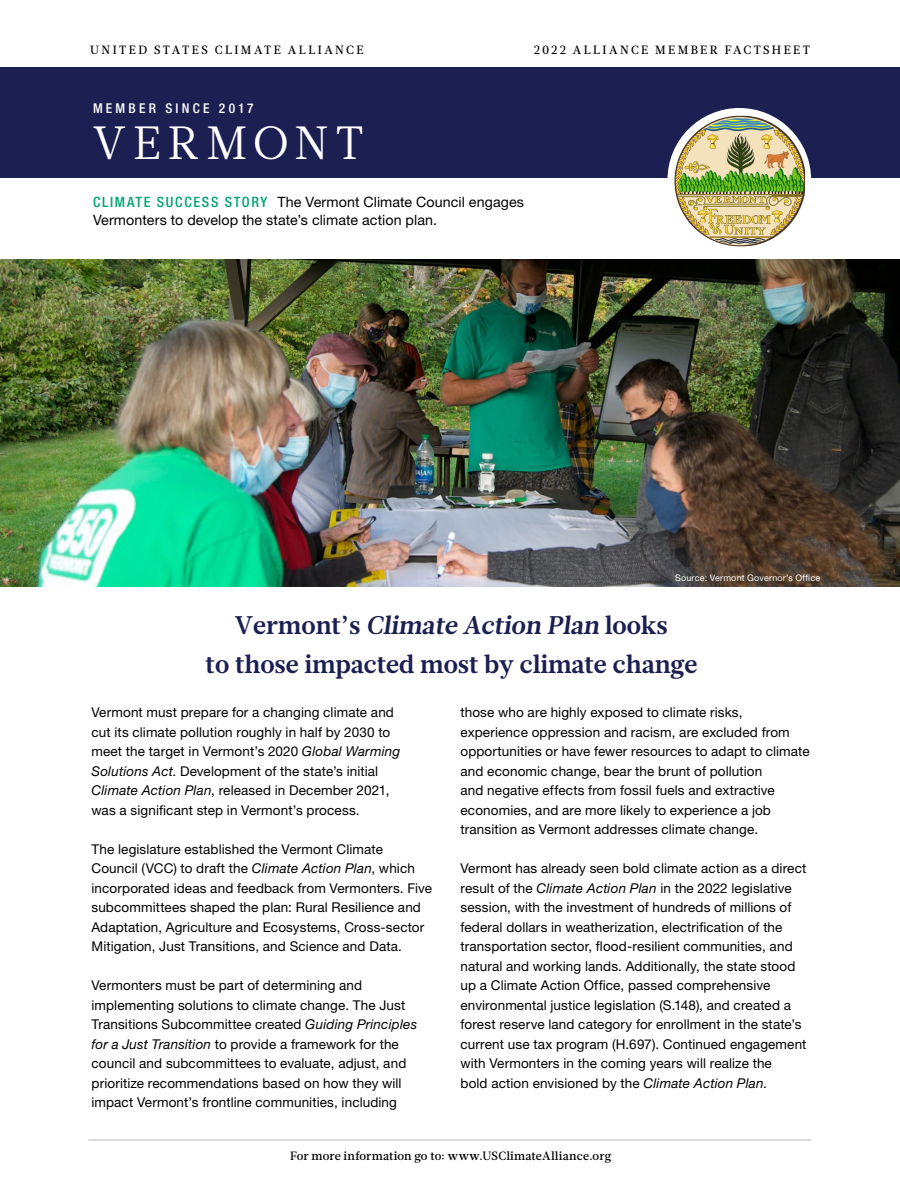
<style>
.page{position:relative;width:900px;height:1200px;background:#fff}
.page>*{position:absolute;margin:0;border:0;box-sizing:border-box;transform-origin:0 0}
.USCA_2022_State_Fact{font:46.5px "Glosa Text";letter-spacing:.15em;color:#fff}
.USCA_H1_State_Factsh{font:700 25.5px/39px "Glosa Text";color:#1b1f51;text-align:center}
.USCA_2022_State_Fact-2{font:14.25px/18px "Helvetica Neue LT Std";letter-spacing:.005em;color:#000}
.USCA_Body_2022{font:13.5px/19.5px "Helvetica Neue LT Std";letter-spacing:.01em;color:#000}
.USCA_2022_State_Fact-3{font:500 condensed 13.5px "Helvetica Neue LT Std";letter-spacing:.24em;color:#fff}
.t1{font:500 12px "Glosa Text";letter-spacing:.01em;color:#000}
.t2{font:500 12px "Glosa Text";letter-spacing:.2em;color:#000}
.t3{font:500 12px "Glosa Text";letter-spacing:.195em;color:#000}
.USCA_Source_Info_and{font:9px "Helvetica Neue LT Std";letter-spacing:.025em;color:#fff}
.s1{font-weight:500;font-stretch:condensed;color:#00a473}
.s2{font-style:italic}
</style>
<div class="page">
<hr style="left:88px;top:1140px;width:724px;height:1px;background:#b5b8ba">
<div style="left:0;top:68px;width:900px;height:110px;background:#1b1f51"></div>
<div style="left:668px;top:108px;width:143px;height:144px;background:#fff;border-radius:50%"></div>
<img style="left:675px;top:116px;width:130px;height:130px">
<img style="left:0;top:259px;width:900px;height:327px">
<p class="t2" style="left:90px;top:42px;width:275px">UNITED STATES CLIMATE ALLIANCE</p>
<p class="t3" style="left:534px;top:42px;width:278px">2022 ALLIANCE MEMBER FACTSHEET</p>
<p class="USCA_2022_State_Fact-3" style="left:93px;top:100px;width:162px">MEMBER SINCE 2017</p>
<p class="USCA_2022_State_Fact" style="left:93px;top:112px;width:272px">VERMONT</p>
<p class="USCA_2022_State_Fact-2" style="left:93px;top:193px;width:433px"><span class="s1">CLIMATE SUCCESS STORY</span> The Vermont Climate Council engages<br>Vermonters to develop the state’s climate action plan.</p>
<p class="USCA_Source_Info_and" style="left:675px;top:572px;width:147px">Source: Vermont Governor’s Office</p>
<p class="USCA_H1_State_Factsh" style="left:206px;top:606px;width:493px">V e r m o n t ’ s Climate Action Plan l o o k s<br>to those impacted most by climate change</p>
<p class="USCA_Body_2022" style="left:92px;top:702px;width:310px">Vermont must prepare for a changing climate and cut its climate pollution roughly in half by 2030 to meet the target in Vermont’s 2020 <span class="s2">Global Warming Solutions Act</span>. Development of the state’s initial <span class="s2">Climate Action Plan</span>, released in December 2021, was a significant step in Vermont’s process.</p>
<p class="USCA_Body_2022" style="left:92px;top:839px;width:342px">The legislature established the Vermont Climate Council (VCC) to draft the <span class="s2">Climate Action Plan</span>, which incorporated ideas and feedback from Vermonters. Five subcommittees shaped the plan: Rural Resilience and Adaptation, Agriculture and Ecosystems, Cross-sector Mitigation, Just Transitions, and Science and Data.</p>
<p class="USCA_Body_2022" style="left:92px;top:975px;width:327px">Vermonters must be part of determining and implementing solutions to climate change. The Just Transitions Subcommittee created <span class="s2">Guiding Principles for a Just Transition</span> to provide a framework for the council and subcommittees to evaluate, adjust, and prioritize recommendations based on how they will impact Vermont’s frontline communities, including</p>
<p class="USCA_Body_2022" style="left:460px;top:702px;width:351px">those who are highly exposed to climate risks, experience oppression and racism, are excluded from opportunities or have fewer resources to adapt to climate and economic change, bear the brunt of pollution<br>and negative effects from fossil fuels and extractive economies, and are more likely to experience a job transition as Vermont addresses climate change.</p>
<p class="USCA_Body_2022" style="left:460px;top:858px;width:348px">Vermont has already seen bold climate action as a direct result of the <span class="s2">Climate Action Plan</span> in the 2022 legislative session, with the investment of hundreds of millions of federal dollars in weatherization, electrification of the transportation sector, flood-resilient communities, and natural and working lands. Additionally, the state stood up a Climate Action Office, passed comprehensive environmental justice legislation (S.148), and created a forest reserve land category for enrollment in the state’s current use tax program (H.697). Continued engagement with Vermonters in the coming years will realize the<br>bold action envisioned by the <span class="s2">Climate Action Plan</span>.</p>
<p class="t1" style="left:290px;top:1147px;width:323px">For more information go to: www.USClimateAlliance.org</p>
</div>
